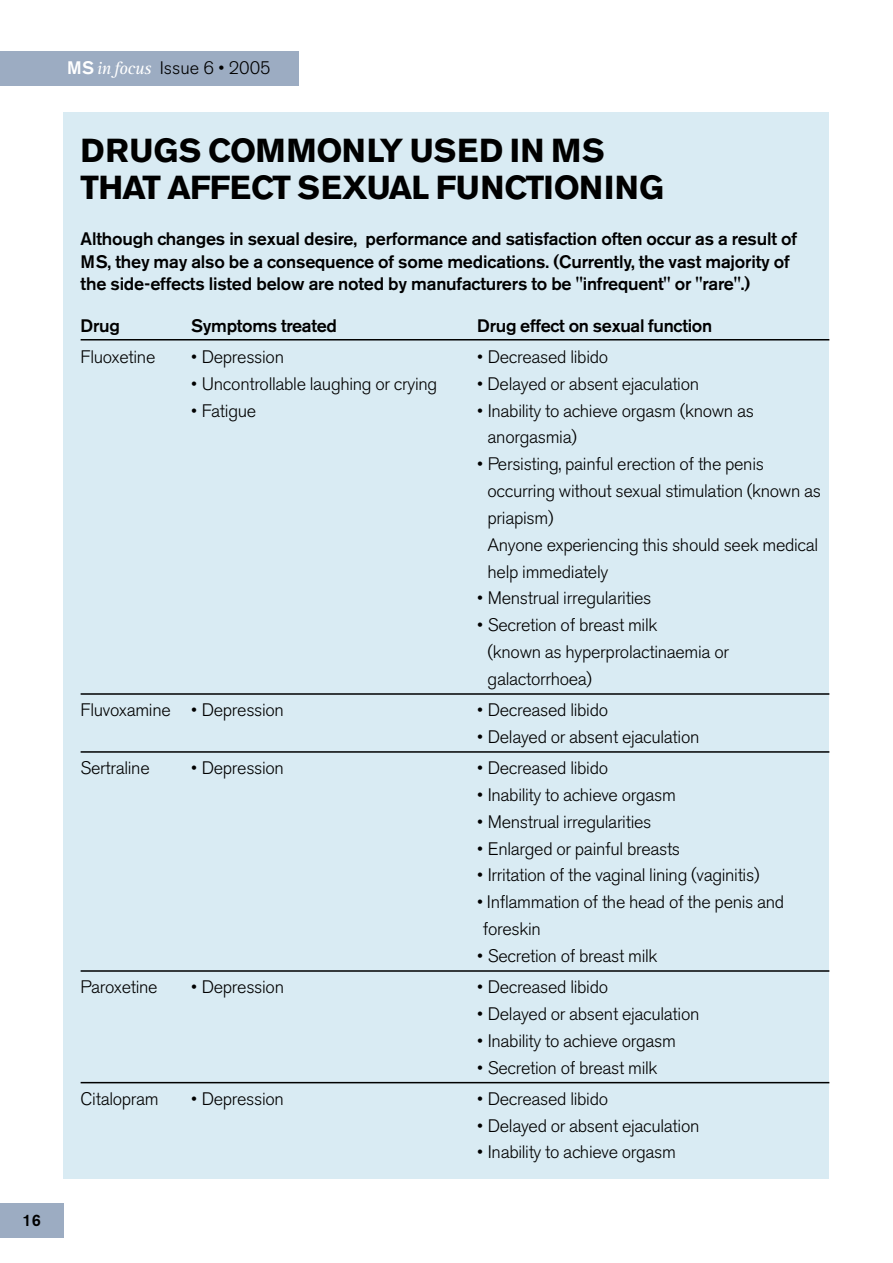
<style>
.page{position:relative;width:893px;height:1263px;background:#fff}
.page>*{position:absolute;margin:0;border:0;box-sizing:border-box;transform-origin:0 0}
.t1{font:700 33px/37.5px "Akzidenz Grotesk BE";color:#000}
.t2{font:300 18px/26.8px "Akzidenz Grotesk BE";letter-spacing:-.02em;color:#000}
.t3{font:500 18px/22.5px "Akzidenz Grotesk BE";letter-spacing:-.01em;color:#000}
.t4{font:300 18px "Akzidenz Grotesk BE";color:#000}
.t5{font:500 16.5px "Akzidenz Grotesk BE";color:#000}
.s1{font-weight:500;color:#fff}
.s2{font-family:"Rotis Serif";font-weight:400;font-style:italic;color:#fff}
</style>
<div class="page">
<div style="left:0;top:1204px;width:64px;height:34px;background:#9cacc2"></div>
<div style="left:0;top:51px;width:299px;height:34px;background:#9cacc2"></div>
<div style="left:64px;top:113px;width:765px;height:1066px;background:#d9ebf3"></div>
<hr style="left:81px;top:339px;width:748px;height:2px;background:#000">
<hr style="left:81px;top:693px;width:748px;height:2px;background:#000">
<hr style="left:81px;top:751px;width:748px;height:2px;background:#000">
<hr style="left:81px;top:970px;width:748px;height:2px;background:#000">
<hr style="left:81px;top:1082px;width:748px;height:1px;background:#000">
<p class="t5" style="left:23px;top:1215px;width:20px">16</p>
<p class="t4" style="left:67px;top:61px;width:205px"><span class="s1">MS</span><span class="s2">infocus</span> Issue 6 • 2005</p>
<h1 class="t1" style="left:81px;top:135px;width:584px">DRUGS COMMONLY USED IN MS<br>THAT AFFECT SEXUAL FUNCTIONING</h1>
<p class="t3" style="left:81px;top:229px;width:717px">Although changes in sexual desire, performance and satisfaction often occur as a result of<br>MS, they may also be a consequence of some medications. (Currently, the vast majority of the side-effects listed below are noted by manufacturers to be "infrequent" or "rare".)</p>
<p class="t3" style="left:81px;top:316px;width:41px">Drug</p>
<p class="t3" style="left:191px;top:316px;width:147px">Symptoms treated</p>
<p class="t3" style="left:477px;top:316px;width:236px">Drug effect on sexual function</p>
<p class="t2" style="left:81px;top:345px;width:76px">Fluoxetine</p>
<p class="t2" style="left:191px;top:345px;width:94px">• Depression</p>
<p class="t2" style="left:477px;top:345px;width:132px">• Decreased libido</p>
<p class="t2" style="left:191px;top:372px;width:247px">• Uncontrollable laughing or crying</p>
<p class="t2" style="left:477px;top:372px;width:224px">• Delayed or absent ejaculation</p>
<p class="t2" style="left:191px;top:399px;width:66px">• Fatigue</p>
<p class="t2" style="left:487px;top:399px;width:268px;text-indent:-10px">• Inability to achieve orgasm (known as anorgasmia)</p>
<p class="t2" style="left:487px;top:453px;width:335px;text-indent:-10px">• Persisting, painful erection of the penis occurring without sexual stimulation (known as priapism)<br>Anyone experiencing this should seek medical help immediately</p>
<p class="t2" style="left:477px;top:587px;width:176px">• Menstrual irregularities</p>
<p class="t2" style="left:487px;top:614px;width:243px;text-indent:-10px">• Secretion of breast milk<br>(known as hyperprolactinaemia or galactorrhoea)</p>
<p class="t2" style="left:81px;top:699px;width:205px">Fluvoxamine • Depression</p>
<p class="t2" style="left:477px;top:699px;width:132px">• Decreased libido</p>
<p class="t2" style="left:477px;top:725px;width:224px">• Delayed or absent ejaculation</p>
<p class="t2" style="left:81px;top:757px;width:71px">Sertraline</p>
<p class="t2" style="left:191px;top:757px;width:94px">• Depression</p>
<p class="t2" style="left:477px;top:757px;width:132px">• Decreased libido</p>
<p class="t2" style="left:477px;top:783px;width:200px">• Inability to achieve orgasm</p>
<p class="t2" style="left:477px;top:810px;width:176px">• Menstrual irregularities</p>
<p class="t2" style="left:477px;top:837px;width:204px">• Enlarged or painful breasts</p>
<p class="t2" style="left:477px;top:864px;width:284px">• Irritation of the vaginal lining (vaginitis)</p>
<p class="t2" style="left:482px;top:891px;width:303px;text-indent:-5px">• Inflammation of the head of the penis and foreskin</p>
<p class="t2" style="left:477px;top:944px;width:182px">• Secretion of breast milk</p>
<p class="t2" style="left:81px;top:976px;width:79px">Paroxetine</p>
<p class="t2" style="left:191px;top:976px;width:94px">• Depression</p>
<p class="t2" style="left:477px;top:976px;width:132px">• Decreased libido</p>
<p class="t2" style="left:477px;top:1002px;width:224px">• Delayed or absent ejaculation</p>
<p class="t2" style="left:477px;top:1029px;width:200px">• Inability to achieve orgasm</p>
<p class="t2" style="left:477px;top:1056px;width:182px">• Secretion of breast milk</p>
<p class="t2" style="left:81px;top:1087px;width:80px">Citalopram</p>
<p class="t2" style="left:191px;top:1087px;width:94px">• Depression</p>
<p class="t2" style="left:477px;top:1087px;width:132px">• Decreased libido</p>
<p class="t2" style="left:477px;top:1114px;width:224px">• Delayed or absent ejaculation</p>
<p class="t2" style="left:477px;top:1141px;width:200px">• Inability to achieve orgasm</p>
</div>
